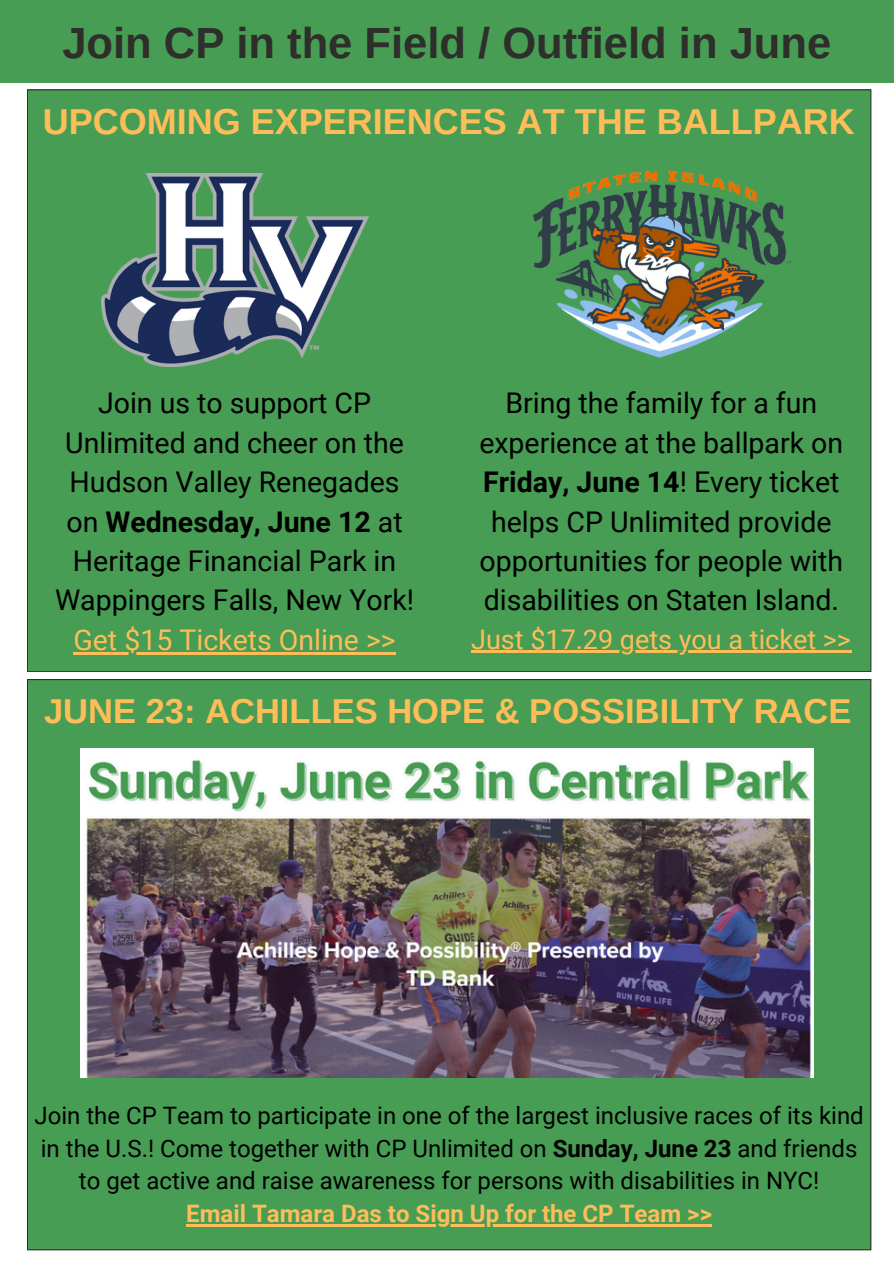
<style>
.page{position:relative;width:894px;height:1264px;background:#fff}
.page>*{position:absolute;margin:0;border:0;box-sizing:border-box;transform-origin:0 0}
.t1{font:700 43.5px "Arimo";color:#2e2e2a}
.t2{font:700 36px "Arimo";color:#ffbd59}
.t3{font:700 34.5px "Arimo";color:#ffbd59}
.t4{font:28.5px/39.3px "Roboto";color:#000;text-align:center}
.t5{font:28.5px "Roboto";color:#ffbd59}
.t6{font:27px "Roboto";color:#ffbd59}
.t7{font:24px/32.7px "Roboto";color:#000;text-align:center}
.t8{font:700 24px "Roboto";color:#ffbd59}
.s1{font-weight:700}
</style>
<div class="page">
<div style="left:27px;top:89px;width:844px;height:583px;background:#479d54"></div>
<div style="left:0;top:0;width:893px;height:82px;background:#479d54"></div>
<div style="left:27px;top:679px;width:844px;height:571px;background:#479d54"></div>
<img style="left:101px;top:173px;width:267px;height:194px">
<img style="left:530px;top:166px;width:261px;height:196px">
<hr style="left:73px;top:652px;width:323px;height:2px;background:#ffbd59">
<hr style="left:471px;top:651px;width:380px;height:2px;background:#ffbd59">
<img style="left:80px;top:748px;width:733px;height:329px">
<hr style="left:186px;top:1224px;width:525px;height:2px;background:#ffbd59">
<p class="t1" style="left:62px;top:19px;width:770px">Join CP in the Field / Outfield in June</p>
<h3 class="t2" style="left:43px;top:101px;width:813px">UPCOMING EXPERIENCES AT THE BALLPARK</h3>
<h3 class="t4" style="left:55px;top:384px;width:360px">Join us to support CP<br>Unlimited and cheer on the<br>Hudson Valley Renegades on <span class="s1">Wednesday, June 12</span> at<br>Heritage Financial Park in<br>Wappingers Falls, New York!</h3>
<h2 class="t5" style="left:73px;top:623px;width:324px">Get $15 Tickets Online &gt;&gt;</h2>
<p class="t4" style="left:479px;top:384px;width:365px">Bring the family for a fun experience at the ballpark on<br><span class="s1">Friday, June 14</span>! Every ticket helps CP Unlimited provide opportunities for people with disabilities on Staten Island.</p>
<p class="t6" style="left:471px;top:623px;width:381px">Just $17.29 gets you a ticket &gt;&gt;</p>
<p class="t3" style="left:44px;top:691px;width:808px">JUNE 23: ACHILLES HOPE &amp; POSSIBILITY RACE</p>
<p class="t7" style="left:34px;top:1099px;width:830px">Join the CP Team to participate in one of the largest inclusive races of its kind in the U.S.! Come together with CP Unlimited on <span class="s1">Sunday, June 23</span> and friends to get active and raise awareness for persons with disabilities in NYC!</p>
<p class="t8" style="left:186px;top:1199px;width:527px">Email Tamara Das to Sign Up for the CP Team &gt;&gt;</p>
</div>
